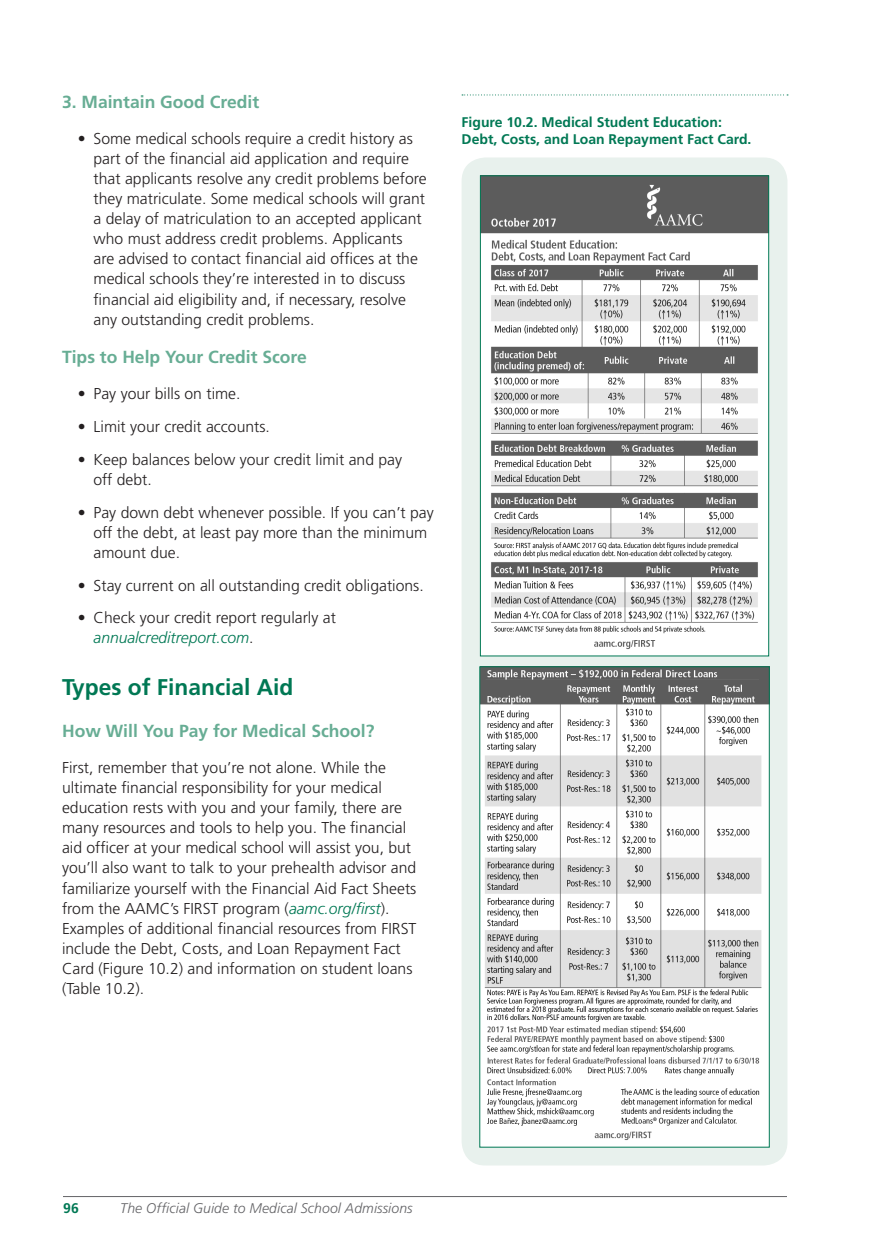
<style>
.page{position:relative;width:882px;height:1260px;background:#fff}
.page>*{position:absolute;margin:0;border:0;box-sizing:border-box;transform-origin:0 0}
.Subhead_1{font:700 22.75px "Frutiger";color:#007854}
.Subhead_2{font:700 17.5px "Frutiger";color:#67ad94}
.Body_Text_Black{font:300 15.75px/20.1px "Frutiger";color:#231f20}
.Figure_Column{font:700 14px/17.5px "Frutiger";color:#007854}
.t1{font:italic 300 14px "Frutiger";letter-spacing:.005em;color:#636366}
.s1{font-style:italic;color:#007854}
</style>
<div class="page">
<hr style="left:63px;top:1196px;width:724px;height:1px;background:#636366">
<div style="left:462px;top:158px;width:325px;height:1008px;background:#e8f1ed;border-radius:24px"></div>
<img style="left:482px;top:178px;width:285px;height:473px">
<div style="left:480px;top:176px;width:289px;height:480px;border:1px solid #007854"></div>
<img style="left:482px;top:669px;width:286px;height:472px">
<div style="left:480px;top:667px;width:290px;height:480px;border:1px solid #007854"></div>
<svg style="left:462px;top:95px;width:326px;height:1px"></svg>
<p class="Subhead_2" style="left:62px;top:91px;width:199px">3. Maintain Good Credit</p>
<p class="Body_Text_Black" style="left:94px;top:128px;width:335px;text-indent:-16px">• Some medical schools require a credit history as part of the financial aid application and require that applicants resolve any credit problems before they matriculate. Some medical schools will grant a delay of matriculation to an accepted applicant who must address credit problems. Applicants are advised to contact financial aid offices at the medical schools they’re interested in to discuss financial aid eligibility and, if necessary, resolve any outstanding credit problems.</p>
<p class="Subhead_2" style="left:62px;top:347px;width:246px">Tips to Help Your Credit Score</p>
<p class="Body_Text_Black" style="left:78px;top:384px;width:164px">• Pay your bills on time.</p>
<p class="Body_Text_Black" style="left:78px;top:417px;width:194px">• Limit your credit accounts.</p>
<p class="Body_Text_Black" style="left:94px;top:450px;width:310px;text-indent:-16px">• Keep balances below your credit limit and pay off debt.</p>
<p class="Body_Text_Black" style="left:94px;top:502px;width:342px;text-indent:-16px">• Pay down debt whenever possible. If you can’t pay off the debt, at least pay more than the minimum amount due.</p>
<p class="Body_Text_Black" style="left:78px;top:575px;width:347px">• Stay current on all outstanding credit obligations.</p>
<p class="Body_Text_Black" style="left:94px;top:608px;width:244px;text-indent:-16px">• Check your credit report regularly at <span class="s1">annualcreditreport.com</span>.</p>
<p class="Subhead_1" style="left:62px;top:674px;width:233px">Types of Financial Aid</p>
<p class="Subhead_2" style="left:62px;top:721px;width:314px">How Will You Pay for Medical School?</p>
<p class="Body_Text_Black" style="left:62px;top:758px;width:356px">First, remember that you’re not alone. While the ultimate financial responsibility for your medical education rests with you and your family, there are many resources and tools to help you. The financial aid officer at your medical school will assist you, but you’ll also want to talk to your prehealth advisor and familiarize yourself with the Financial Aid Fact Sheets from the AAMC’s FIRST program (<span class="s1">aamc.org/first</span>).<br>Examples of additional financial resources from FIRST include the Debt, Costs, and Loan Repayment Fact Card (Figure 10.2) and information on student loans (Table 10.2).</p>
<p class="Figure_Column" style="left:462px;top:113px;width:291px">Figure 10.2. Medical Student Education:<br>Debt, Costs, and Loan Repayment Fact Card.</p>
<p class="Figure_Column" style="left:63px;top:1199px;width:17px">96</p>
<p class="t1" style="left:120px;top:1200px;width:294px">The Official Guide to Medical School Admissions</p>
</div>
